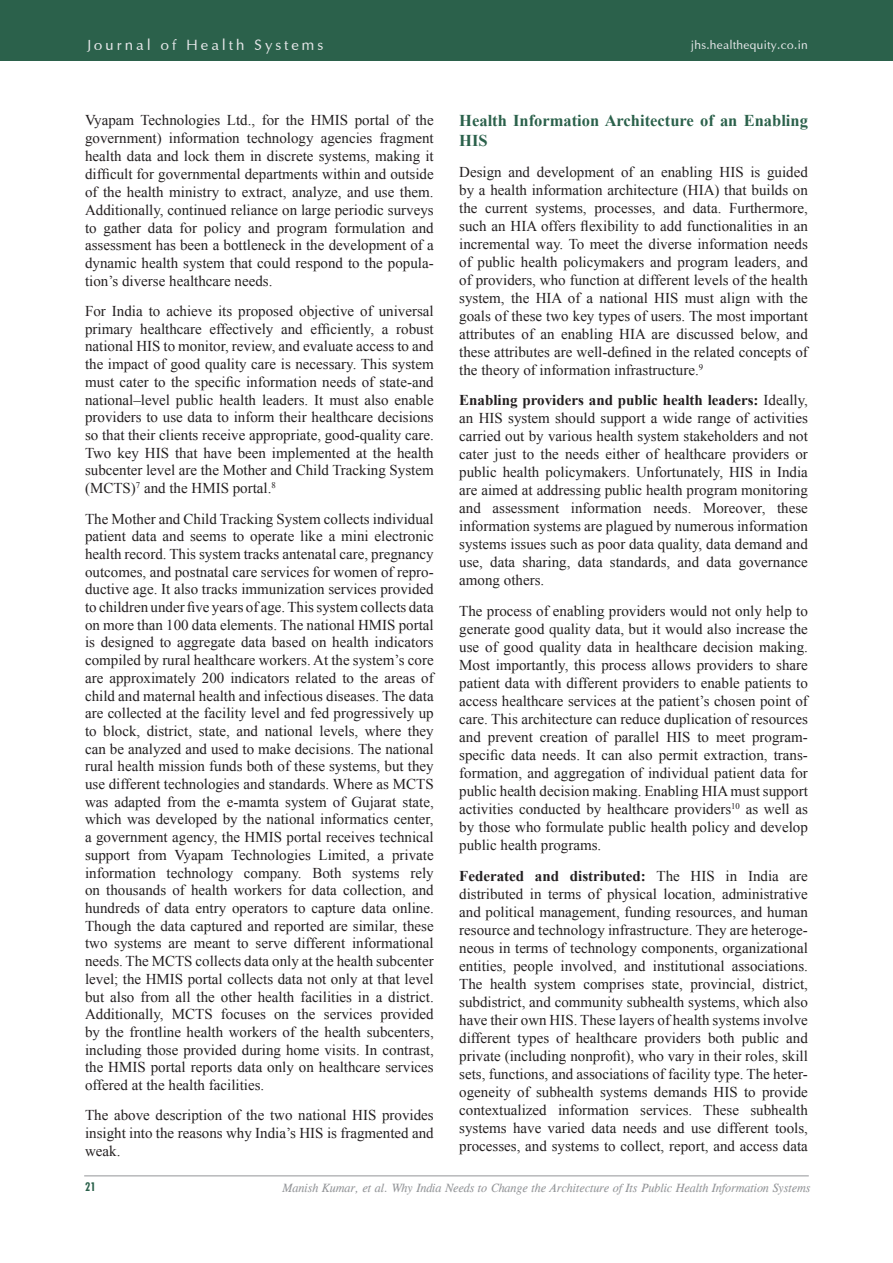
<style>
.page{position:relative;width:893px;height:1263px;background:#fff}
.page>*{position:absolute;margin:0;border:0;box-sizing:border-box;transform-origin:0 0}
.Head_1{font:700 16.5px/19.8px "Times New Roman";color:#2b614b}
.Para_2{font:15px/18px "Times New Roman";color:#231f20;text-align:justify}
.t1{font:15px "Optima";letter-spacing:.2em;color:#e6e7e9}
.t2{font:italic 12px "CG Times";color:#939598}
.t3{font:12px "Optima";letter-spacing:.025em;color:#e6e7e9}
.t4{font:700 condensed 12px "Futura BT";color:#2b614b}
.s1{font-weight:700}
</style>
<div class="page">
<hr style="left:84px;top:1175px;width:725px;height:1px;background:#939598">
<div style="left:0;top:0;width:893px;height:61px;background:#2b614b"></div>
<p class="t1" style="left:87px;top:36px;width:237px">Journal of Health Systems</p>
<p class="t3" style="left:691px;top:38px;width:118px">jhs.healthequity.co.in</p>
<p class="Head_1" style="left:459px;top:110px;width:350px">Health Information Architecture of an Enabling<br>HIS</p>
<p class="Para_2" style="left:459px;top:162px;width:350px">Design and development of an enabling HIS is guided by a health information architecture (HIA) that builds on the current systems, processes, and data. Furthermore, such an HIA offers flexibility to add functionalities in an incremental way. To meet the diverse information needs of public health policymakers and program leaders, and of providers, who function at different levels of the health system, the HIA of a national HIS must align with the goals of these two key types of users. The most important attributes of an enabling HIA are discussed below, and these attributes are well-defined in the related concepts of the theory of information infrastructure.<sup>9</sup></p>
<p class="Para_2" style="left:459px;top:391px;width:350px"><span class="s1">Enabling providers and public health leaders:</span> Ideally, an HIS system should support a wide range of activities carried out by various health system stakeholders and not cater just to the needs either of healthcare providers or public health policymakers. Unfortunately, HIS in India are aimed at addressing public health program monitoring and assessment information needs. Moreover, these information systems are plagued by numerous information systems issues such as poor data quality, data demand and use, data sharing, data standards, and data governance among others.</p>
<p class="Para_2" style="left:459px;top:602px;width:350px">The process of enabling providers would not only help to generate good quality data, but it would also increase the use of good quality data in healthcare decision making.<br>Most importantly, this process allows providers to share patient data with different providers to enable patients to access healthcare services at the patient’s chosen point of care. This architecture can reduce duplication of resources and prevent creation of parallel HIS to meet program&shy;specific data needs. It can also permit extraction, trans&shy;formation, and aggregation of individual patient data for public health decision making. Enabling HIA must support activities conducted by healthcare providers<sup>10</sup> as well as by those who formulate public health policy and develop public health programs.</p>
<p class="Para_2" style="left:459px;top:867px;width:350px"><span class="s1">Federated and distributed:</span> The HIS in India are distributed in terms of physical location, administrative and political management, funding resources, and human resource and technology infrastructure. They are heteroge&shy;neous in terms of technology components, organizational entities, people involved, and institutional associations.<br>The health system comprises state, provincial, district, subdistrict, and community subhealth systems, which also have their own HIS. These layers of health systems involve different types of healthcare providers both public and private (including nonprofit), who vary in their roles, skill sets, functions, and associations of facility type. The heter&shy;ogeneity of subhealth systems demands HIS to provide contextualized information services. These subhealth systems have varied data needs and use different tools, processes, and systems to collect, report, and access data</p>
<p class="t2" style="left:282px;top:1180px;width:529px">Manish Kumar, et al. Why India Needs to Change the Architecture of Its Public Health Information Systems</p>
<p class="Para_2" style="left:85px;top:111px;width:350px">Vyapam Technologies Ltd., for the HMIS portal of the government) information technology agencies fragment health data and lock them in discrete systems, making it difficult for governmental departments within and outside of the health ministry to extract, analyze, and use them.<br>Additionally, continued reliance on large periodic surveys to gather data for policy and program formulation and assessment has been a bottleneck in the development of a dynamic health system that could respond to the popula&shy;tion’s diverse healthcare needs.</p>
<p class="Para_2" style="left:85px;top:302px;width:350px">For India to achieve its proposed objective of universal primary healthcare effectively and efficiently, a robust national HIS to monitor, review, and evaluate access to and the impact of good quality care is necessary. This system must cater to the specific information needs of state-and national–level public health leaders. It must also enable providers to use data to inform their healthcare decisions so that their clients receive appropriate, good-quality care.<br>Two key HIS that have been implemented at the health subcenter level are the Mother and Child Tracking System (MCTS)<sup>7</sup> and the HMIS portal.<sup>8</sup></p>
<p class="Para_2" style="left:85px;top:509px;width:350px">The Mother and Child Tracking System collects individual patient data and seems to operate like a mini electronic health record. This system tracks antenatal care, pregnancy outcomes, and postnatal care services for women of repro&shy;ductive age. It also tracks immunization services provided to children under five years of age. This system collects data on more than 100 data elements. The national HMIS portal is designed to aggregate data based on health indicators compiled by rural healthcare workers. At the system’s core are approximately 200 indicators related to the areas of child and maternal health and infectious diseases. The data are collected at the facility level and fed progressively up to block, district, state, and national levels, where they can be analyzed and used to make decisions. The national rural health mission funds both of these systems, but they use different technologies and standards. Where as MCTS was adapted from the e-mamta system of Gujarat state, which was developed by the national informatics center, a government agency, the HMIS portal receives technical support from Vyapam Technologies Limited, a private information technology company. Both systems rely on thousands of health workers for data collection, and hundreds of data entry operators to capture data online.<br>Though the data captured and reported are similar, these two systems are meant to serve different informational needs. The MCTS collects data only at the health subcenter level; the HMIS portal collects data not only at that level but also from all the other health facilities in a district.<br>Additionally, MCTS focuses on the services provided by the frontline health workers of the health subcenters, including those provided during home visits. In contrast, the HMIS portal reports data only on healthcare services offered at the health facilities.</p>
<p class="Para_2" style="left:85px;top:1106px;width:350px">The above description of the two national HIS provides insight into the reasons why India’s HIS is fragmented and weak.</p>
<p class="t4" style="left:85px;top:1180px;width:12px">21</p>
</div>
